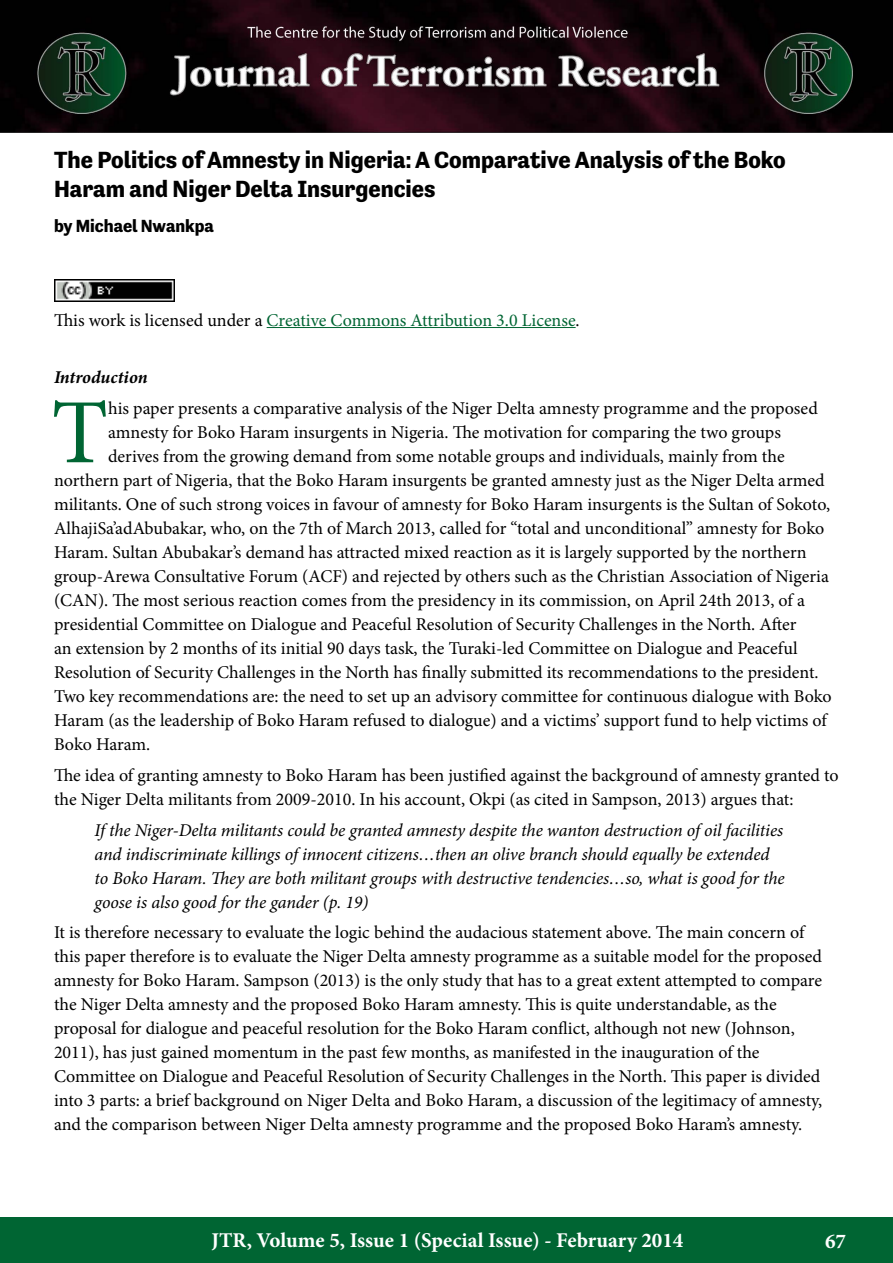
<style>
.page{position:relative;width:893px;height:1263px;background:#fff}
.page>*{position:absolute;margin:0;border:0;box-sizing:border-box;transform-origin:0 0}
.t1{font:91.8px "Minion Pro";color:#006533}
.t2{font:700 24px/28.8px "Tenso";color:#000}
.t3{font:700 21px "Minion Pro";color:#fff}
.t4{font:18px/24px "Minion Pro";color:#000}
.t5{font:italic 18px/24px "Minion Pro";letter-spacing:-.01em;color:#000}
.t6{font:18px "Minion Pro";color:#006533}
.t7{font:700 18px "Tenso";color:#000}
.t8{font:italic 700 18px "Minion Pro";color:#000}
.s1{color:#000}
</style>
<div class="page">
<div style="left:0;top:1217px;width:893px;height:46px;background:#006533"></div>
<img style="left:0;top:0;width:893px;height:133px">
<hr style="left:267px;top:327px;width:309px;height:1px;background:#006533">
<img style="left:54px;top:279px;width:120px;height:23px">
<h2 class="t2" style="left:54px;top:145px;width:733px">The Politics of Amnesty in Nigeria: A Comparative Analysis of the Boko<br>Haram and Niger Delta Insurgencies</h2>
<p class="t7" style="left:54px;top:215px;width:161px">by Michael Nwankpa</p>
<p class="t6" style="left:54px;top:308px;width:527px"><span class="s1">This work is licensed under a</span> Creative Commons Attribution 3.0 License<span class="s1">.</span></p>
<p class="t8" style="left:54px;top:365px;width:95px">Introduction</p>
<h1 class="t1" style="left:51px;top:371px;width:58px">T</h1>
<p class="t4" style="left:108px;top:397px;width:711px">his paper presents a comparative analysis of the Niger Delta amnesty programme and the proposed</p>
<p class="t4" style="left:108px;top:421px;width:674px">amnesty for Boko Haram insurgents in Nigeria. The motivation for comparing the two groups</p>
<p class="t4" style="left:108px;top:445px;width:678px">derives from the growing demand from some notable groups and individuals, mainly from the</p>
<p class="t4" style="left:54px;top:469px;width:772px">northern part of Nigeria, that the Boko Haram insurgents be granted amnesty just as the Niger Delta armed</p>
<p class="t4" style="left:54px;top:493px;width:778px">militants. One of such strong voices in favour of amnesty for Boko Haram insurgents is the Sultan of Sokoto,</p>
<p class="t4" style="left:54px;top:516px;width:772px">AlhajiSa’adAbubakar, who, on the 7th of March 2013, called for “total and unconditional” amnesty for Boko</p>
<p class="t4" style="left:54px;top:540px;width:754px">Haram. Sultan Abubakar’s demand has attracted mixed reaction as it is largely supported by the northern</p>
<p class="t4" style="left:54px;top:564px;width:776px">group-Arewa Consultative Forum (ACF) and rejected by others such as the Christian Association of Nigeria</p>
<p class="t4" style="left:54px;top:588px;width:752px">(CAN). The most serious reaction comes from the presidency in its commission, on April 24th 2013, of a</p>
<p class="t4" style="left:54px;top:612px;width:744px">presidential Committee on Dialogue and Peaceful Resolution of Security Challenges in the North. After</p>
<p class="t4" style="left:54px;top:636px;width:745px">an extension by 2 months of its initial 90 days task, the Turaki-led Committee on Dialogue and Peaceful</p>
<p class="t4" style="left:54px;top:660px;width:766px">Resolution of Security Challenges in the North has finally submitted its recommendations to the president.</p>
<p class="t4" style="left:54px;top:684px;width:779px">Two key recommendations are: the need to set up an advisory committee for continuous dialogue with Boko</p>
<p class="t4" style="left:54px;top:708px;width:774px">Haram (as the leadership of Boko Haram refused to dialogue) and a victims’ support fund to help victims of</p>
<p class="t4" style="left:54px;top:732px;width:98px">Boko Haram.</p>
<p class="t4" style="left:54px;top:763px;width:786px">The idea of granting amnesty to Boko Haram has been justified against the background of amnesty granted to the Niger Delta militants from 2009-2010. In his account, Okpi (as cited in Sampson, 2013) argues that:</p>
<p class="t5" style="left:95px;top:818px;width:692px">If the Niger-Delta militants could be granted amnesty despite the wanton destruction of oil facilities and indiscriminate killings of innocent citizens…then an olive branch should equally be extended to Boko Haram. They are both militant groups with destructive tendencies…so, what is good for the goose is also good for the gander (p. 19)</p>
<p class="t4" style="left:54px;top:921px;width:770px">It is therefore necessary to evaluate the logic behind the audacious statement above. The main concern of this paper therefore is to evaluate the Niger Delta amnesty programme as a suitable model for the proposed amnesty for Boko Haram. Sampson (2013) is the only study that has to a great extent attempted to compare the Niger Delta amnesty and the proposed Boko Haram amnesty. This is quite understandable, as the proposal for dialogue and peaceful resolution for the Boko Haram conflict, although not new (Johnson, 2011), has just gained momentum in the past few months, as manifested in the inauguration of the Committee on Dialogue and Peaceful Resolution of Security Challenges in the North. This paper is divided into 3 parts: a brief background on Niger Delta and Boko Haram, a discussion of the legitimacy of amnesty, and the comparison between Niger Delta amnesty programme and the proposed Boko Haram’s amnesty.</p>
<p class="t3" style="left:211px;top:1225px;width:473px">JTR, Volume 5, Issue 1 (Special Issue) - February 2014</p>
<p class="t3" style="left:825px;top:1226px;width:22px">67</p>
</div>
